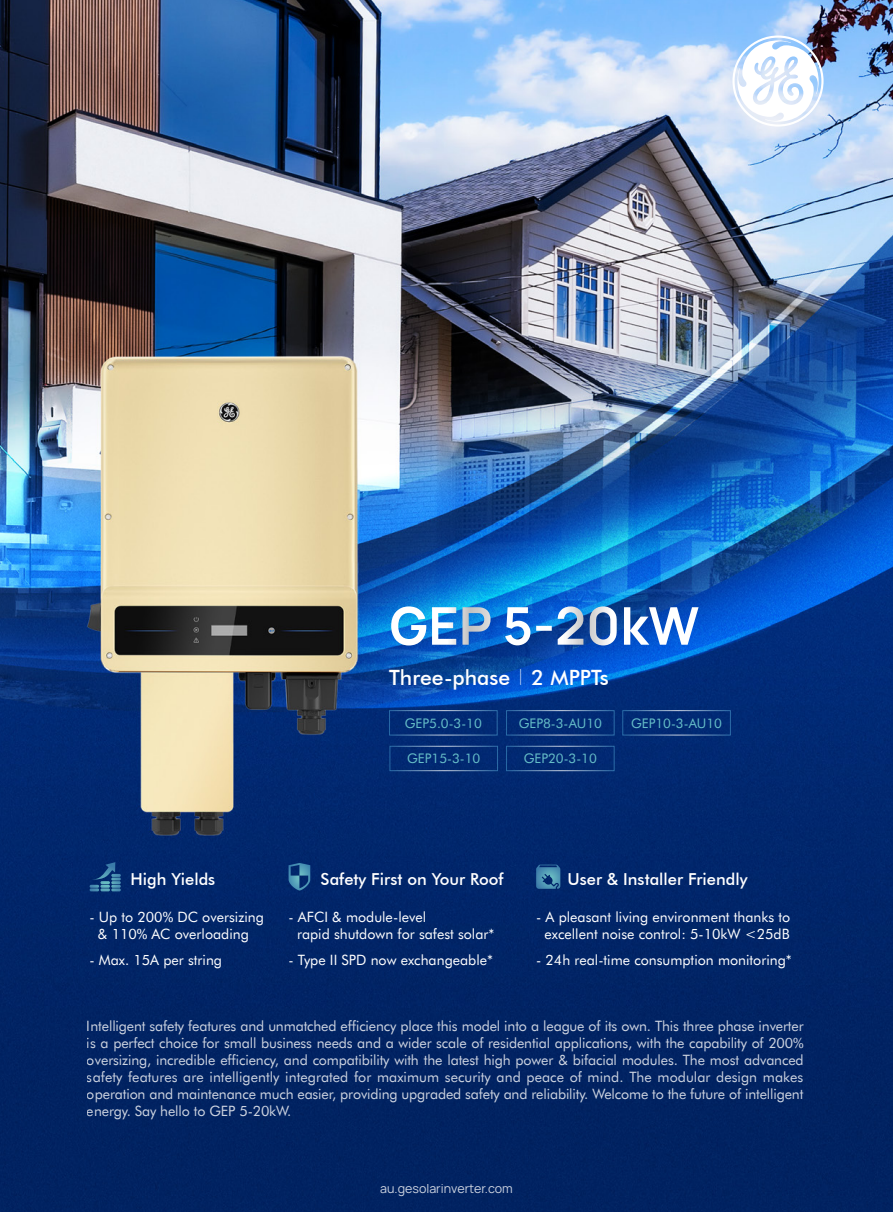
<style>
.page{position:relative;width:893px;height:1212px;background:#fff}
.page>*{position:absolute;margin:0;border:0;box-sizing:border-box;transform-origin:0 0}
.t1{font:700 49.95px "Manrope 3";color:#fff}
.t2{font:500 21.15px "Futura BT";color:#fff}
.t3{font:500 16.5px "Futura BT";color:#fff}
.t4{font:14.25px/17.1px "Futura BT";color:#fff;text-align:center}
.t5{font:13.2px "Futura BT";color:#66bec8}
.t6{font:12px "Manrope 3";color:#fff}
.s1{font-family:"Adobe Song Std";font-weight:300}
</style>
<div class="page">
<img style="left:0;top:0;width:893px;height:1212px">
<svg style="left:732px;top:36px;width:91px;height:91px"></svg>
<svg style="left:90px;top:862px;width:31px;height:29px"></svg>
<svg style="left:536px;top:864px;width:24px;height:25px"></svg>
<svg style="left:289px;top:863px;width:21px;height:27px"></svg>
<p class="t1" style="left:389px;top:593px;width:312px">GEP 5-20kW</p>
<p class="t2" style="left:389px;top:664px;width:221px">Three-phase<span class="s1">∣</span>2 MPPTs</p>
<p class="t5" style="left:405px;top:714px;width:78px">GEP5.0-3-10</p>
<p class="t5" style="left:631px;top:714px;width:93px">GEP10-3-AU10</p>
<p class="t5" style="left:519px;top:714px;width:85px">GEP8-3-AU10</p>
<p class="t5" style="left:407px;top:750px;width:75px">GEP15-3-10</p>
<p class="t5" style="left:524px;top:750px;width:75px">GEP20-3-10</p>
<p class="t3" style="left:130px;top:869px;width:86px">High Yields</p>
<p class="t4" style="left:89px;top:908px;width:176px">- Up to 200% DC oversizing &amp; 110% AC overloading</p>
<p class="t4" style="left:89px;top:951px;width:134px">- Max. 15A per string</p>
<p class="t3" style="left:321px;top:869px;width:184px">Safety First on Your Roof</p>
<p class="t3" style="left:568px;top:869px;width:181px">User &amp; Installer Friendly</p>
<p class="t4" style="left:297px;top:908px;width:199px;text-align:left;text-indent:-9px">- AFCI &amp; module-level<br>rapid shutdown for safest solar*</p>
<p class="t4" style="left:289px;top:951px;width:206px">- Type II SPD now exchangeable*</p>
<p class="t4" style="left:536px;top:908px;width:256px">- A pleasant living environment thanks to excellent noise control: 5-10kW &lt;25dB</p>
<p class="t4" style="left:536px;top:951px;width:257px">- 24h real-time consumption monitoring*</p>
<p class="t4" style="left:87px;top:1017px;width:718px;text-align:justify">Intelligent safety features and unmatched efficiency place this model into a league of its own. This three phase inverter is a perfect choice for small business needs and a wider scale of residential applications, with the capability of 200% oversizing, incredible efficiency, and compatibility with the latest high power &amp; bifacial modules. The most advanced safety features are intelligently integrated for maximum security and peace of mind. The modular design makes operation and maintenance much easier, providing upgraded safety and reliability. Welcome to the future of intelligent energy. Say hello to GEP 5-20kW.</p>
<p class="t6" style="left:380px;top:1181px;width:134px">au.gesolarinverter.com</p>
</div>
